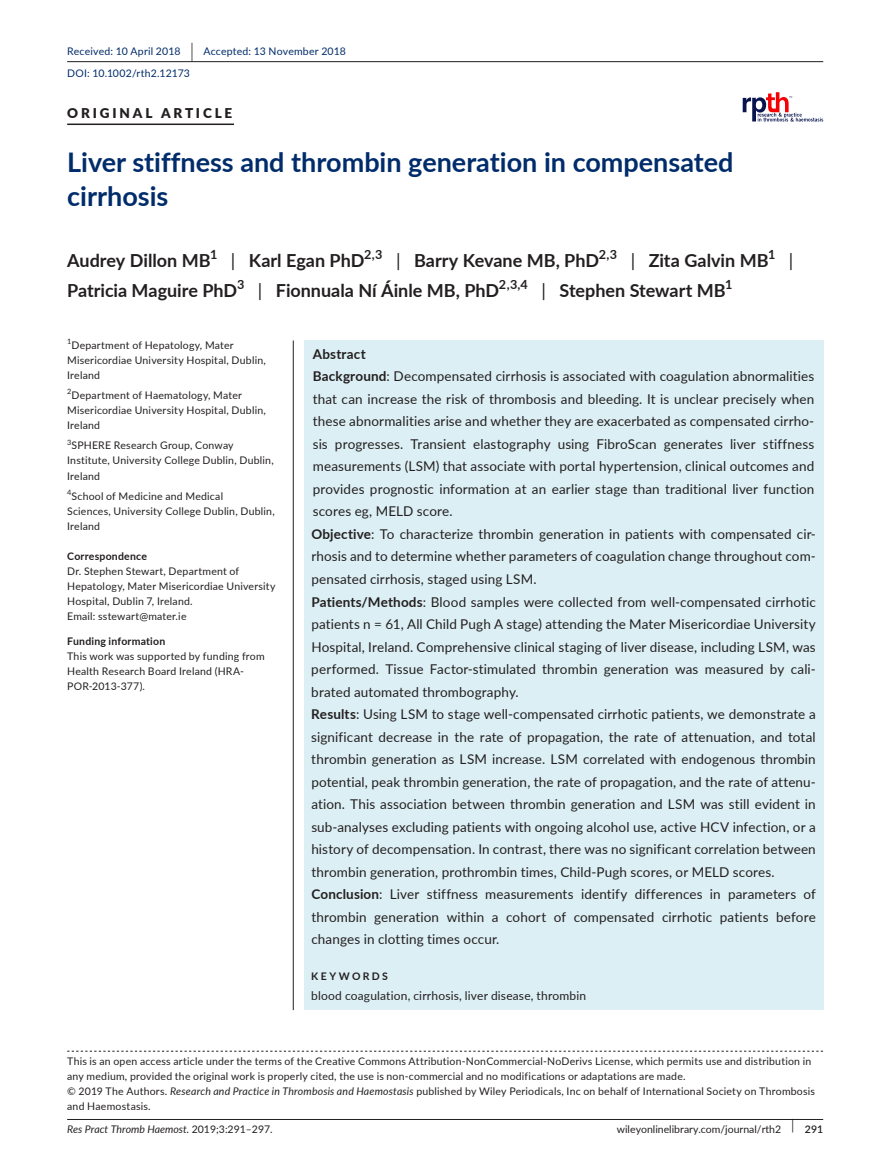
<style>
.page{position:relative;width:893px;height:1174px;background:#fff}
.page>*{position:absolute;margin:0;border:0;box-sizing:border-box;transform-origin:0 0}
.t1{font:700 27px/34.5px "Lato";color:#002c6b}
.t2{font:700 18px "Lato";color:#231f20}
.t3{font:18px "Lato";color:#231f20}
.t4{font:13.5px/22.5px "Lato";letter-spacing:.01em;color:#231f20}
.t5{font:900 13.5px "Lato";letter-spacing:.21em;color:#231f20}
.t6{font:700 12.6px "Lato";color:#231f20}
.t7{font:12px "Lato";letter-spacing:.015em;color:#231f20}
.t8{font:10.5px/15px "Lato";letter-spacing:.02em;color:#231f20}
.t9{font:10.5px/21.8px "Lato";letter-spacing:.015em;color:#002c6b}
.t10{font:10.5px "Lato";color:#231f20}
.t11{font:italic 10.5px "Lato";color:#231f20}
.t12{font:700 10.5px "Lato";letter-spacing:.02em;color:#231f20}
.t13{font:700 10.5px "Lato";letter-spacing:.22em;color:#231f20}
.t14{font:7.35px "Lato";color:#231f20}
.s1{font-size:19.65px;color:#231f20}
.s2{font-weight:400}
.s3{font-weight:700}
.s4{font-style:italic}
.s5{font-style:normal}
.s6{font-weight:600}
</style>
<div class="page">
<hr style="left:67px;top:1119px;width:756px;height:1px;background:#231f20">
<svg style="left:743px;top:92px;width:80px;height:30px"></svg>
<hr style="left:67px;top:61px;width:756px;height:1px;background:#231f20">
<hr style="left:67px;top:123px;width:167px;height:2px;background:#231f20">
<svg style="left:67px;top:1050px;width:756px;height:1px"></svg>
<div style="left:304px;top:340px;width:519px;height:670px;background:#dceff4"></div>
<hr style="left:293px;top:340px;width:1px;height:670px;background:#231f20">
<p class="t9" style="left:67px;top:40px;width:280px">Received: 10 April 2018 <span class="s1">|</span> Accepted: 13 November 2018<br>DOI: 10.1002/rth2.12173</p>
<p class="t5" style="left:67px;top:102px;width:167px">ORIGINAL ARTICLE</p>
<h1 class="t1" style="left:67px;top:143px;width:668px">Liver stiffness and thrombin generation in compensated cirrhosis</h1>
<h2 class="t2" style="left:67px;top:247px;width:145px">Audrey Dillon MB</h2>
<p class="t6" style="left:210px;top:245px;width:9px">1</p>
<h2 class="t2" style="left:231px;top:247px;width:135px"><span class="s2">|</span> Karl Egan PhD</h2>
<p class="t6" style="left:364px;top:245px;width:20px">2,3</p>
<h2 class="t2" style="left:396px;top:247px;width:205px"><span class="s2">|</span> Barry Kevane MB, PhD</h2>
<p class="t6" style="left:599px;top:245px;width:20px">2,3</p>
<h2 class="t2" style="left:631px;top:247px;width:139px"><span class="s2">|</span> Zita Galvin MB</h2>
<p class="t6" style="left:768px;top:245px;width:9px">1</p>
<h2 class="t3" style="left:789px;top:247px;width:6px">|</h2>
<h2 class="t2" style="left:67px;top:277px;width:172px">Patricia Maguire PhD</h2>
<p class="t6" style="left:237px;top:275px;width:9px">3</p>
<h2 class="t2" style="left:258px;top:277px;width:243px"><span class="s2">|</span> Fionnuala Ní Áinle MB, PhD</h2>
<p class="t6" style="left:499px;top:275px;width:30px">2,3,4</p>
<h2 class="t2" style="left:541px;top:277px;width:186px"><span class="s2">|</span> Stephen Stewart MB</h2>
<p class="t6" style="left:725px;top:275px;width:9px">1</p>
<p class="t14" style="left:67px;top:336px;width:6px">1</p>
<p class="t8" style="left:67px;top:337px;width:200px;text-indent:4px">Department of Hepatology, Mater<br>Misericordiae University Hospital, Dublin,<br>Ireland</p>
<p class="t14" style="left:67px;top:386px;width:6px">2</p>
<p class="t8" style="left:67px;top:387px;width:200px;text-indent:4px">Department of Haematology, Mater<br>Misericordiae University Hospital, Dublin,<br>Ireland</p>
<p class="t8" style="left:67px;top:438px;width:208px"><sup>3</sup>SPHERE Research Group, Conway<br>Institute, University College Dublin, Dublin,<br>Ireland</p>
<p class="t8" style="left:67px;top:488px;width:209px"><sup>4</sup>School of Medicine and Medical<br>Sciences, University College Dublin, Dublin,<br>Ireland</p>
<p class="t12" style="left:67px;top:548px;width:81px">Correspondence</p>
<p class="t8" style="left:67px;top:563px;width:210px">Dr. Stephen Stewart, Department of Hepatology, Mater Misericordiae University Hospital, Dublin 7, Ireland.<br>Email: sstewart@mater.ie</p>
<p class="t12" style="left:67px;top:633px;width:100px">Funding information</p>
<p class="t8" style="left:67px;top:648px;width:199px">This work was supported by funding from<br>Health Research Board Ireland (HRA-<br>POR-2013-377).</p>
<p class="t4" style="left:311px;top:342px;width:506px"><span class="s3">Abstract<br>Background</span>: Decompensated cirrhosis is associated with coagulation abnormalities that can increase the risk of thrombosis and bleeding. It is unclear precisely when these abnormalities arise and whether they are exacerbated as compensated cirrho&shy;sis progresses. Transient elastography using FibroScan generates liver stiffness measurements (LSM) that associate with portal hypertension, clinical outcomes and provides prognostic information at an earlier stage than traditional liver function scores eg, MELD score.<br><span class="s3">Objective</span>: To characterize thrombin generation in patients with compensated cir&shy;rhosis and to determine whether parameters of coagulation change throughout com&shy;pensated cirrhosis, staged using LSM.<br><span class="s3">Patients/Methods</span>: Blood samples were collected from well-compensated cirrhotic patients n = 61, All Child Pugh A stage) attending the Mater Misericordiae University Hospital, Ireland. Comprehensive clinical staging of liver disease, including LSM, was performed. Tissue Factor-stimulated thrombin generation was measured by cali&shy;brated automated thrombography.<br><span class="s3">Results</span>: Using LSM to stage well-compensated cirrhotic patients, we demonstrate a significant decrease in the rate of propagation, the rate of attenuation, and total thrombin generation as LSM increase. LSM correlated with endogenous thrombin potential, peak thrombin generation, the rate of propagation, and the rate of attenu&shy;ation. This association between thrombin generation and LSM was still evident in sub-analyses excluding patients with ongoing alcohol use, active HCV infection, or a history of decompensation. In contrast, there was no significant correlation between thrombin generation, prothrombin times, Child-Pugh scores, or MELD scores.<br><span class="s3">Conclusion</span>: Liver stiffness measurements identify differences in parameters of thrombin generation within a cohort of compensated cirrhotic patients before changes in clotting times occur.</p>
<p class="t13" style="left:311px;top:968px;width:78px">KEYWORDS</p>
<p class="t7" style="left:311px;top:986px;width:276px">blood coagulation, cirrhosis, liver disease, thrombin</p>
<p class="t8" style="left:67px;top:1053px;width:749px">This is an open access article under the terms of the Creative Commons Attribution-NonCommercial-NoDerivs License, which permits use and distribution in any medium, provided the original work is properly cited, the use is non-commercial and no modifications or adaptations are made.<br>© 2019 The Authors. <span class="s4">Research and Practice in Thrombosis and Haemostasis</span> published by Wiley Periodicals, Inc on behalf of International Society on Thrombosis and Haemostasis.</p>
<p class="t11" style="left:67px;top:1122px;width:207px">Res Pract Thromb Haemost. <span class="s5">2019;3:291–297.</span></p>
<p class="t10" style="left:617px;top:1122px;width:208px">wileyonlinelibrary.com/journal/rth2 <sup>|</sup> <span class="s6">291</span></p>
</div>
